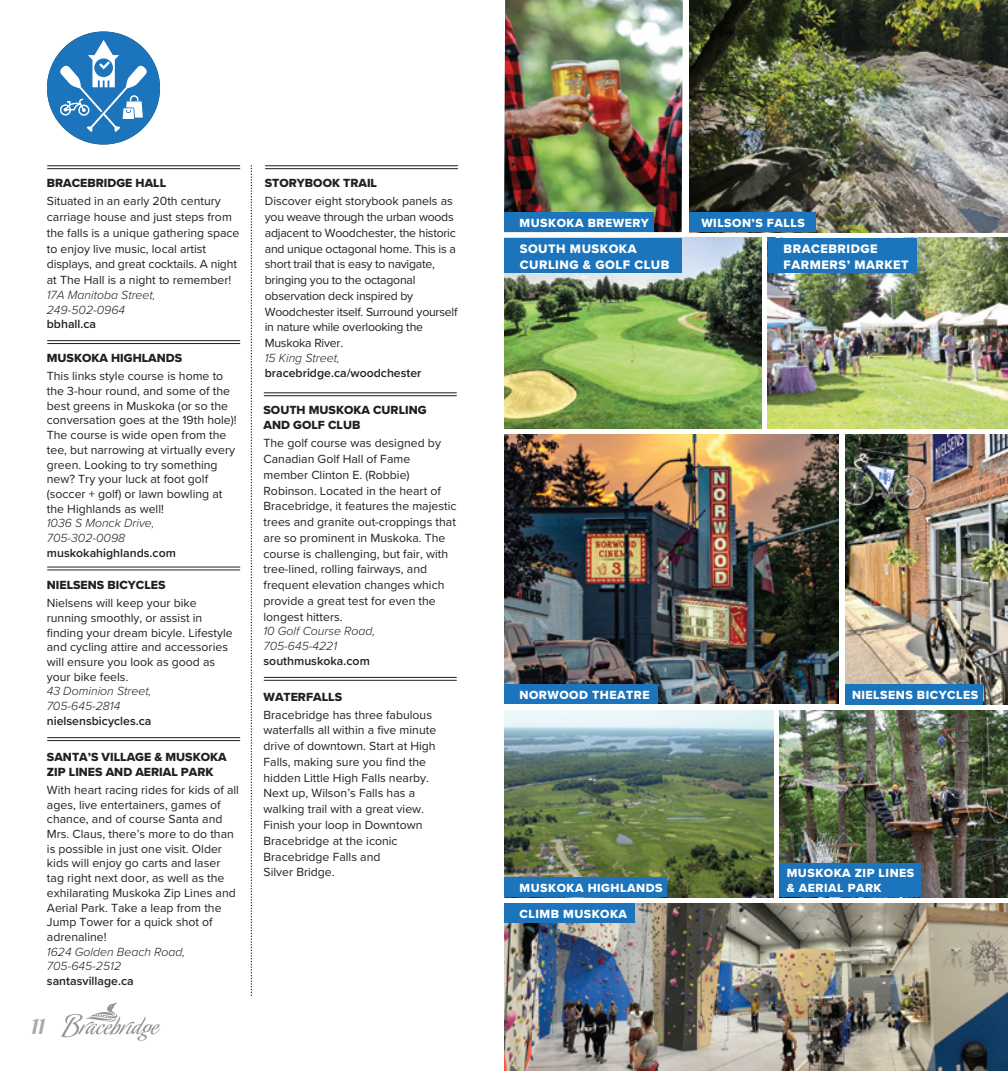
<style>
.page{position:relative;width:1008px;height:1071px;background:#fff}
.page>*{position:absolute;margin:0;border:0;box-sizing:border-box;transform-origin:0 0}
.t1{font:21px "Lobster 1.3";color:#a7a9ac}
.t2{font:12.78px/15.4px "Proxima Nova Extrabld";letter-spacing:.04em;color:#fff}
.t3{font:12.25px/15.8px "Proxima Nova";color:#231f20}
.t4{font:12.25px/15.8px "Proxima Nova";letter-spacing:-.02em;color:#231f20}
.t5{font:italic 300 12.25px/14.7px "Proxima Nova";color:#231f20}
.t6{font:12.25px/14.7px "Proxima Nova Extrabld";color:#231f20}
.t7{font:12.25px "Proxima Nova Extrabld";letter-spacing:.04em;color:#fff}
.t8{font:600 12.25px "Proxima Nova";color:#231f20}
</style>
<div class="page">
<svg style="left:61px;top:1002px;width:99px;height:39px"></svg>
<svg style="left:47px;top:32px;width:113px;height:113px"></svg>
<img style="left:504px;top:435px;width:335px;height:269px">
<div style="left:504px;top:684px;width:154px;height:20px;background:#1c75bc"></div>
<img style="left:504px;top:0;width:179px;height:232px">
<div style="left:504px;top:212px;width:150px;height:20px;background:#1c75bc"></div>
<img style="left:779px;top:711px;width:229px;height:186px">
<div style="left:779px;top:863px;width:142px;height:34px;background:#1c75bc"></div>
<img style="left:504px;top:711px;width:269px;height:186px">
<div style="left:504px;top:877px;width:163px;height:20px;background:#1c75bc"></div>
<img style="left:504px;top:238px;width:258px;height:191px">
<div style="left:504px;top:238px;width:178px;height:35px;background:#1c75bc"></div>
<img style="left:689px;top:0;width:319px;height:232px">
<div style="left:689px;top:212px;width:127px;height:20px;background:#1c75bc"></div>
<hr style="left:47px;top:340px;width:193px;height:1px;background:#231f20">
<hr style="left:47px;top:343px;width:193px;height:1px;background:#231f20">
<hr style="left:265px;top:165px;width:193px;height:1px;background:#231f20">
<hr style="left:265px;top:168px;width:193px;height:1px;background:#231f20">
<hr style="left:47px;top:567px;width:193px;height:1px;background:#231f20">
<hr style="left:47px;top:570px;width:193px;height:1px;background:#231f20">
<hr style="left:47px;top:737px;width:193px;height:1px;background:#231f20">
<hr style="left:47px;top:740px;width:193px;height:1px;background:#231f20">
<svg style="left:251px;top:166px;width:1px;height:830px"></svg>
<hr style="left:264px;top:393px;width:193px;height:1px;background:#231f20">
<hr style="left:264px;top:395px;width:193px;height:1px;background:#231f20">
<hr style="left:264px;top:677px;width:193px;height:1px;background:#231f20">
<hr style="left:264px;top:680px;width:193px;height:1px;background:#231f20">
<hr style="left:47px;top:165px;width:193px;height:1px;background:#231f20">
<hr style="left:47px;top:168px;width:193px;height:1px;background:#231f20">
<img style="left:504px;top:903px;width:504px;height:168px">
<div style="left:504px;top:903px;width:130px;height:20px;background:#1c75bc"></div>
<img style="left:845px;top:435px;width:163px;height:270px">
<div style="left:845px;top:684px;width:138px;height:21px;background:#1c75bc"></div>
<img style="left:768px;top:238px;width:240px;height:191px">
<div style="left:768px;top:238px;width:149px;height:35px;background:#1c75bc"></div>
<p class="t6" style="left:47px;top:176px;width:121px">BRACEBRIDGE HALL</p>
<p class="t3" style="left:47px;top:193px;width:194px">Situated in an early 20th century carriage house and just steps from the falls is a unique gathering space to enjoy live music, local artist displays, and great cocktails. A night at The Hall is a night to remember!</p>
<p class="t5" style="left:47px;top:287px;width:110px">17A Manitoba Street,<br>249-502-0964</p>
<p class="t8" style="left:47px;top:315px;width:51px">bbhall.ca</p>
<p class="t6" style="left:47px;top:351px;width:137px">MUSKOKA HIGHLANDS</p>
<p class="t3" style="left:47px;top:368px;width:191px;line-height:14.7px">This links style course is home to the 3-hour round, and some of the best greens in Muskoka (or so the conversation goes at the 19th hole)!<br>The course is wide open from the tee, but narrowing at virtually every green. Looking to try something new? Try your luck at foot golf (soccer + golf) or lawn bowling at the Highlands as well!</p>
<p class="t5" style="left:47px;top:515px;width:109px">1036 S Monck Drive,<br>705-302-0098</p>
<p class="t8" style="left:47px;top:544px;width:131px">muskokahighlands.com</p>
<p class="t6" style="left:47px;top:577px;width:120px">NIELSENS BICYCLES</p>
<p class="t3" style="left:47px;top:595px;width:188px;line-height:14.7px">Nielsens will keep your bike running smoothly, or assist in finding your dream bicyle. Lifestyle and cycling attire and accessories will ensure you look as good as your bike feels.</p>
<p class="t5" style="left:47px;top:683px;width:106px">43 Dominion Street,<br>705-645-2814</p>
<p class="t8" style="left:47px;top:712px;width:106px">nielsensbicycles.ca</p>
<p class="t6" style="left:47px;top:749px;width:181px">SANTA’S VILLAGE &amp; MUSKOKA<br>ZIP LINES AND AERIAL PARK</p>
<p class="t3" style="left:47px;top:782px;width:194px;line-height:14.7px">With heart racing rides for kids of all ages, live entertainers, games of chance, and of course Santa and<br>Mrs. Claus, there’s more to do than is possible in just one visit. Older kids will enjoy go carts and laser tag right next door, as well as the exhilarating Muskoka Zip Lines and<br>Aerial Park. Take a leap from the<br>Jump Tower for a quick shot of adrenaline!</p>
<p class="t5" style="left:47px;top:943px;width:140px">1624 Golden Beach Road,<br>705-645-2512</p>
<p class="t8" style="left:47px;top:972px;width:88px">santasvillage.ca</p>
<h1 class="t1" style="left:32px;top:1013px;width:15px">11</h1>
<p class="t6" style="left:265px;top:176px;width:114px">STORYBOOK TRAIL</p>
<p class="t4" style="left:265px;top:193px;width:194px">Discover eight storybook panels as you weave through the urban woods adjacent to Woodchester, the historic and unique octagonal home. This is a short trail that is easy to navigate, bringing you to the octagonal observation deck inspired by<br>Woodchester itself. Surround yourself in nature while overlooking the<br>Muskoka River.</p>
<p class="t5" style="left:265px;top:350px;width:76px">15 King Street,</p>
<p class="t8" style="left:265px;top:363px;width:158px">bracebridge.ca/woodchester</p>
<p class="t6" style="left:264px;top:403px;width:165px">SOUTH MUSKOKA CURLING<br>AND GOLF CLUB</p>
<p class="t3" style="left:264px;top:435px;width:194px">The golf course was designed by<br>Canadian Golf Hall of Fame member Clinton E. (Robbie)<br>Robinson. Located in the heart of<br>Bracebridge, it features the majestic trees and granite out-croppings that are so prominent in Muskoka. The course is challenging, but fair, with tree-lined, rolling fairways, and frequent elevation changes which provide a great test for even the longest hitters.</p>
<p class="t5" style="left:264px;top:623px;width:113px">10 Golf Course Road,<br>705-645-4221</p>
<p class="t8" style="left:264px;top:651px;width:108px">southmuskoka.com</p>
<p class="t6" style="left:264px;top:689px;width:80px">WATERFALLS</p>
<p class="t3" style="left:264px;top:706px;width:174px">Bracebridge has three fabulous waterfalls all within a five minute drive of downtown. Start at High<br>Falls, making sure you find the hidden Little High Falls nearby.<br>Next up, Wilson’s Falls has a walking trail with a great view.<br>Finish your loop in Downtown<br>Bracebridge at the iconic<br>Bracebridge Falls and<br>Silver Bridge.</p>
<p class="t7" style="left:520px;top:214px;width:131px">MUSKOKA BREWERY</p>
<p class="t2" style="left:520px;top:241px;width:151px">SOUTH MUSKOKA<br>CURLING &amp; GOLF CLUB</p>
<p class="t7" style="left:701px;top:214px;width:105px">WILSON’S FALLS</p>
<p class="t2" style="left:784px;top:241px;width:127px">BRACEBRIDGE<br>FARMERS’ MARKET</p>
<p class="t7" style="left:520px;top:686px;width:132px">NORWOOD THEATRE</p>
<p class="t7" style="left:852px;top:686px;width:128px">NIELSENS BICYCLES</p>
<p class="t7" style="left:787px;top:864px;width:129px">MUSKOKA ZIP LINES</p>
<p class="t7" style="left:520px;top:879px;width:144px">MUSKOKA HIGHLANDS</p>
<p class="t7" style="left:787px;top:879px;width:96px">&amp; AERIAL PARK</p>
<p class="t7" style="left:520px;top:905px;width:109px">CLIMB MUSKOKA</p>
</div>
